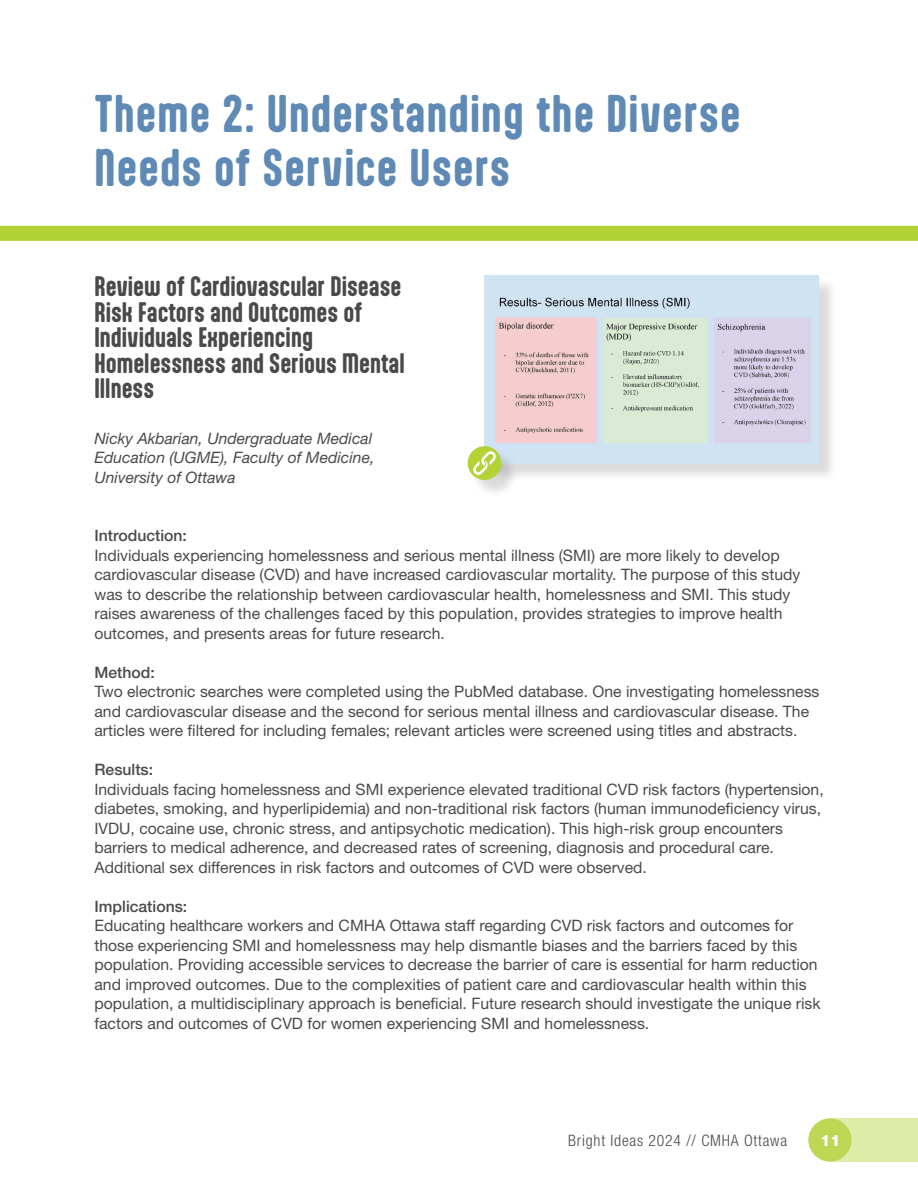
<style>
.page{position:relative;width:918px;height:1188px;background:#fff}
.page>*{position:absolute;margin:0;border:0;box-sizing:border-box;transform-origin:0 0}
.t1{font:700 45px/54px "Aptly";letter-spacing:.025em;color:#5e8ab5}
.t2{font:700 24px/25.5px "Aptly";color:#4a4a4d}
.t3{font:15.75px/19.5px "Helvetica Neue LT Std";color:#4a4a4d}
.t4{font:italic 15.75px/19.5px "Helvetica Neue LT Std";color:#4a4a4d}
.t5{font:500 15.75px "Helvetica Neue LT Std";color:#4a4a4d}
.t6{font:300 condensed 15.75px "Helvetica Neue LT Std";letter-spacing:.05em;color:#4a4a4d}
.t7{font:800 15.75px "Helvetica Neue LT Std";color:#fff}
</style>
<div class="page">
<div style="left:830px;top:1118px;width:88px;height:44px;background:#deeba9"></div>
<div style="left:808px;top:1118px;width:44px;height:44px;background:#bdd754;border-radius:50%"></div>
<div style="left:0;top:226px;width:918px;height:15px;background:#b3d235"></div>
<div style="left:486px;top:277px;width:351px;height:205px;background:#4a4a4d;opacity:.2"></div>
<img style="left:484px;top:275px;width:334px;height:188px">
<div style="left:470px;top:449px;width:50px;height:49px;background:#4a4a4d;opacity:.2"></div>
<div style="left:468px;top:446px;width:33px;height:34px;background:#b3d235;border-radius:50%"></div>
<svg style="left:471px;top:450px;width:27px;height:27px"></svg>
<h1 class="t1" style="left:94px;top:85px;width:648px">Theme 2: Understanding the Diverse<br>Needs of Service Users</h1>
<h2 class="t2" style="left:94px;top:273px;width:312px">Review of Cardiovascular Disease<br>Risk Factors and Outcomes of<br>Individuals Experiencing<br>Homelessness and Serious Mental<br>Illness</h2>
<p class="t4" style="left:94px;top:428px;width:282px">Nicky Akbarian, Undergraduate Medical<br>Education (UGME), Faculty of Medicine,<br>University of Ottawa</p>
<p class="t5" style="left:94px;top:526px;width:94px">Introduction:</p>
<p class="t3" style="left:94px;top:545px;width:707px">Individuals experiencing homelessness and serious mental illness (SMI) are more likely to develop cardiovascular disease (CVD) and have increased cardiovascular mortality. The purpose of this study was to describe the relationship between cardiovascular health, homelessness and SMI. This study raises awareness of the challenges faced by this population, provides strategies to improve health outcomes, and presents areas for future research.</p>
<p class="t5" style="left:94px;top:663px;width:62px">Method:</p>
<p class="t3" style="left:94px;top:682px;width:726px">Two electronic searches were completed using the PubMed database. One investigating homelessness and cardiovascular disease and the second for serious mental illness and cardiovascular disease. The articles were filtered for including females; relevant articles were screened using titles and abstracts.</p>
<p class="t5" style="left:94px;top:760px;width:60px">Results:</p>
<p class="t3" style="left:94px;top:779px;width:731px">Individuals facing homelessness and SMI experience elevated traditional CVD risk factors (hypertension, diabetes, smoking, and hyperlipidemia) and non-traditional risk factors (human immunodeficiency virus, IVDU, cocaine use, chronic stress, and antipsychotic medication). This high-risk group encounters barriers to medical adherence, and decreased rates of screening, diagnosis and procedural care.<br>Additional sex differences in risk factors and outcomes of CVD were observed.</p>
<p class="t5" style="left:94px;top:897px;width:94px">Implications:</p>
<p class="t3" style="left:94px;top:916px;width:728px">Educating healthcare workers and CMHA Ottawa staff regarding CVD risk factors and outcomes for those experiencing SMI and homelessness may help dismantle biases and the barriers faced by this population. Providing accessible services to decrease the barrier of care is essential for harm reduction and improved outcomes. Due to the complexities of patient care and cardiovascular health within this population, a multidisciplinary approach is beneficial. Future research should investigate the unique risk factors and outcomes of CVD for women experiencing SMI and homelessness.</p>
<p class="t6" style="left:568px;top:1131px;width:220px">Bright Ideas 2024 // CMHA Ottawa</p>
<p class="t7" style="left:821px;top:1131px;width:21px">11</p>
</div>
